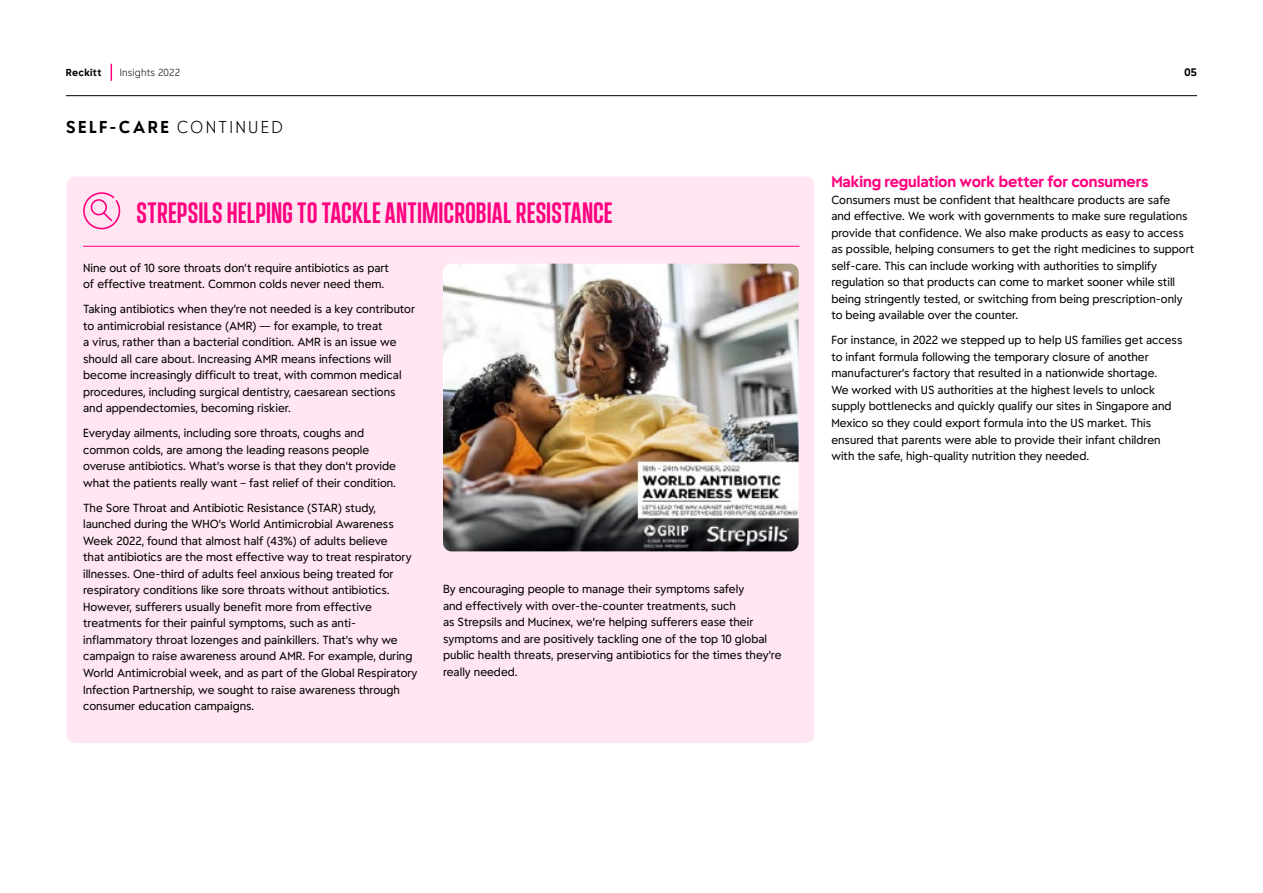
<style>
.page{position:relative;width:1263px;height:893px;background:#fff}
.page>*{position:absolute;margin:0;border:0;box-sizing:border-box;transform-origin:0 0}
.t1{font:30px "Energy Display";color:#ff007f}
.t2{font:700 16.5px "Energy";letter-spacing:.13em;color:#000}
.t3{font:700 15px "Energy";letter-spacing:-.01em;color:#ff007f}
.t4{font:11.25px/16.5px "Energy";color:#000}
.t5{font:700 10.5px "Energy";color:#000}
.t6{font:300 9.75px "Energy";letter-spacing:.015em;color:#000}
.t7{font:700 9.75px "Energy";letter-spacing:.025em;color:#000}
.s1{font-weight:300}
</style>
<div class="page">
<div style="left:66px;top:176px;width:748px;height:567px;background:#ffe6f2;border-radius:9px"></div>
<svg style="left:83px;top:192px;width:37px;height:37px"></svg>
<hr style="left:83px;top:246px;width:716px;height:1px;background:#ff007f">
<img style="left:443px;top:264px;width:356px;height:287px">
<svg style="left:111px;top:64px;width:1px;height:17px"></svg>
<hr style="left:66px;top:95px;width:1131px;height:1px;background:#000">
<p class="t7" style="left:66px;top:66px;width:37px">Reckitt</p>
<p class="t6" style="left:120px;top:66px;width:62px">Insights 2022</p>
<h2 class="t2" style="left:66px;top:116px;width:219px">SELF-CARE <span class="s1">CONTINUED</span></h2>
<h1 class="t1" style="left:137px;top:192px;width:478px">STREPSILS HELPING TO TACKLE ANTIMICROBIAL RESISTANCE</h1>
<p class="t4" style="left:83px;top:259px;width:307px">Nine out of 10 sore throats don’t require antibiotics as part of effective treatment. Common colds never need them.</p>
<p class="t4" style="left:83px;top:301px;width:333px">Taking antibiotics when they’re not needed is a key contributor to antimicrobial resistance (AMR) — for example, to treat<br>a virus, rather than a bacterial condition. AMR is an issue we should all care about. Increasing AMR means infections will become increasingly difficult to treat, with common medical procedures, including surgical dentistry, caesarean sections and appendectomies, becoming riskier.</p>
<p class="t4" style="left:83px;top:425px;width:314px">Everyday ailments, including sore throats, coughs and common colds, are among the leading reasons people overuse antibiotics. What’s worse is that they don’t provide what the patients really want – fast relief of their condition.</p>
<p class="t4" style="left:83px;top:499px;width:336px">The Sore Throat and Antibiotic Resistance (STAR) study, launched during the WHO’s World Antimicrobial Awareness Week 2022, found that almost half (43%) of adults believe<br>that antibiotics are the most effective way to treat respiratory illnesses. One-third of adults feel anxious being treated for respiratory conditions like sore throats without antibiotics.<br>However, sufferers usually benefit more from effective treatments for their painful symptoms, such as anti&shy;inflammatory throat lozenges and painkillers. That’s why we campaign to raise awareness around AMR. For example, during World Antimicrobial week, and as part of the Global Respiratory Infection Partnership, we sought to raise awareness through consumer education campaigns.</p>
<p class="t4" style="left:443px;top:581px;width:340px">By encouraging people to manage their symptoms safely<br>and effectively with over-the-counter treatments, such<br>as Strepsils and Mucinex, we’re helping sufferers ease their symptoms and are positively tackling one of the top 10 global public health threats, preserving antibiotics for the times they’re really needed.</p>
<p class="t5" style="left:1184px;top:65px;width:14px">05</p>
<h3 class="t3" style="left:831px;top:172px;width:319px">Making regulation work better for consumers</h3>
<p class="t4" style="left:831px;top:191px;width:364px">Consumers must be confident that healthcare products are safe<br>and effective. We work with governments to make sure regulations provide that confidence. We also make products as easy to access as possible, helping consumers to get the right medicines to support self-care. This can include working with authorities to simplify regulation so that products can come to market sooner while still being stringently tested, or switching from being prescription-only to being available over the counter.</p>
<p class="t4" style="left:831px;top:332px;width:353px">For instance, in 2022 we stepped up to help US families get access to infant formula following the temporary closure of another manufacturer’s factory that resulted in a nationwide shortage.<br>We worked with US authorities at the highest levels to unlock supply bottlenecks and quickly qualify our sites in Singapore and Mexico so they could export formula into the US market. This ensured that parents were able to provide their infant children with the safe, high-quality nutrition they needed.</p>
</div>
